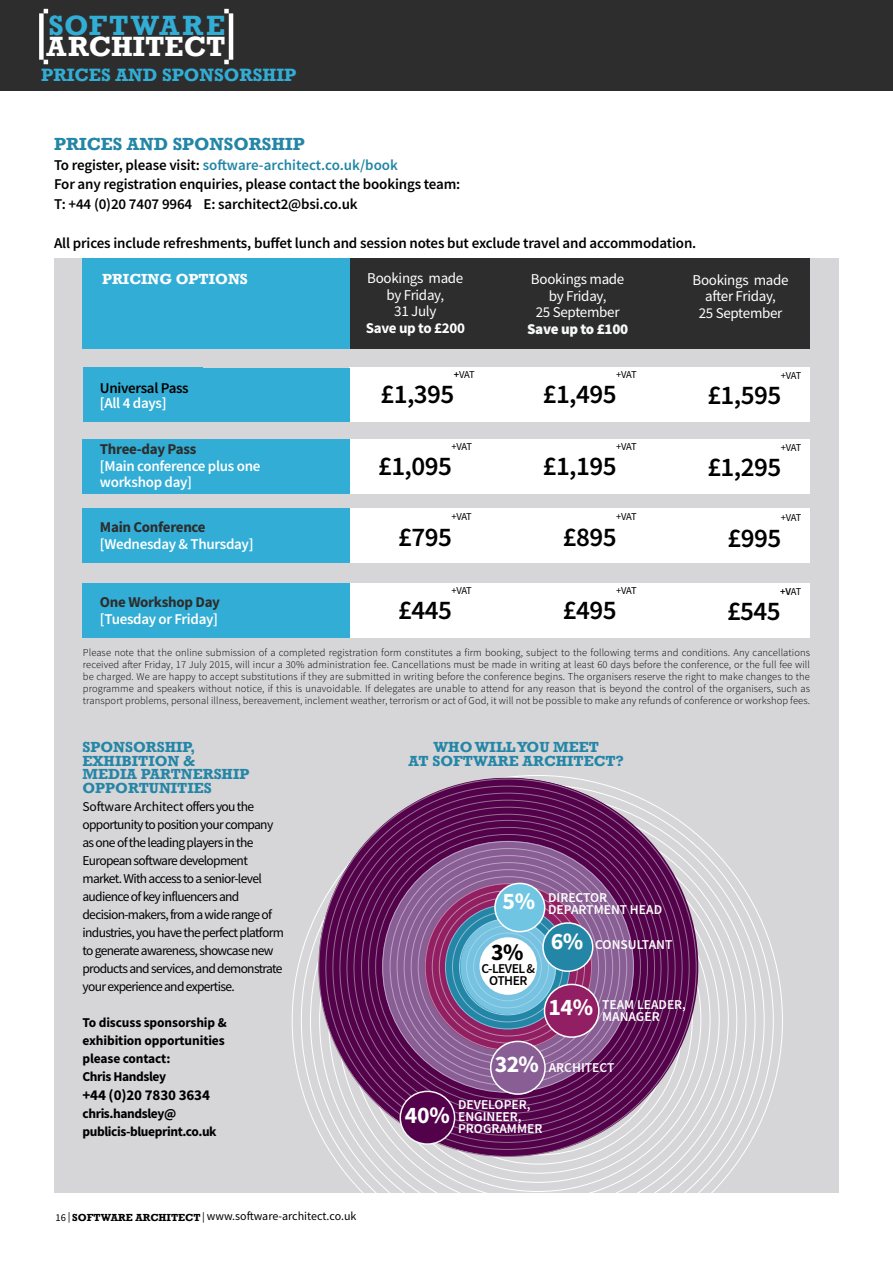
<style>
.page{position:relative;width:893px;height:1263px;background:#fff}
.page>*{position:absolute;margin:0;border:0;box-sizing:border-box;transform-origin:0 0}
.t1{font:700 28.65px "Rockwell";color:#fff}
.t2{font:700 28.65px "Rockwell";letter-spacing:.07em;color:#32add5}
.t3{font:600 27px "Source Sans Pro";letter-spacing:-.02em;color:#000}
.t4{font:700 23.7px "Source Sans Pro";color:#fff}
.t5{font:700 23.7px "Source Sans Pro";color:#000}
.t6{font:700 18.3px "Rockwell";color:#32add5}
.t7{font:700 18px "Rockwell";color:#2386a6}
.t8{font:600 15px/19.5px "Source Sans Pro";letter-spacing:-.01em;color:#000}
.t9{font:15px/16.5px "Source Sans Pro";letter-spacing:-.02em;color:#fff;text-align:center}
.t10{font:700 15px/13.5px "Rockwell";color:#2386a6}
.t11{font:600 15px/16.5px "Source Sans Pro";letter-spacing:-.02em;color:#fff}
.t12{font:700 15px "Source Sans Pro";letter-spacing:-.02em;color:#2d2d2d}
.t13{font:700 15px "Source Sans Pro";letter-spacing:-.01em;color:#000}
.t14{font:700 15px "Rockwell";color:#fff}
.t15{font:700 15px "Source Sans Pro";letter-spacing:-.02em;color:#fff}
.t16{font:900 15px "Source Sans Pro";letter-spacing:-.02em;color:#f6f7f7}
.t17{font:13.5px/18px "Source Sans Pro";letter-spacing:-.05em;color:#000}
.t18{font:600 13.5px/12px "Source Sans Pro";color:#fff}
.t19{font:700 13.5px/18px "Source Sans Pro";letter-spacing:-.01em;color:#000}
.t20{font:700 13.5px/18px "Source Sans Pro";letter-spacing:-.03em;color:#000}
.t21{font:600 13.5px/12px "Source Sans Pro";letter-spacing:-.04em;color:#000;text-align:center}
.t22{font:12px "Source Sans Pro";color:#000}
.t23{font:300 10.5px/12px "Source Sans Pro";letter-spacing:.01em;color:#000;text-align:justify}
.t24{font:10.5px "Source Sans Pro";letter-spacing:-.055em;color:#000}
.t25{font:600 10.5px "Source Sans Pro";color:#000}
.s1{color:#2386a6}
.s2{font-weight:600}
.s3{font-weight:400}
.s4{font-size:10.5px}
.s5{font-family:"Myriad Pro";font-stretch:condensed;font-size:10.5px}
.s6{font-family:"Rockwell";font-weight:700;font-size:10.5px}
</style>
<div class="page">
<div style="left:54px;top:258px;width:785px;height:935px;background:#d6d5d8"></div>
<div style="left:350px;top:439px;width:460px;height:54px;background:#fff"></div>
<div style="left:350px;top:508px;width:460px;height:54px;background:#fff"></div>
<div style="left:350px;top:584px;width:460px;height:54px;background:#fff"></div>
<div style="left:350px;top:367px;width:460px;height:54px;background:#fff"></div>
<div style="left:350px;top:258px;width:460px;height:91px;background:#2d2d2d"></div>
<div style="left:83px;top:368px;width:267px;height:53px;background:#32add5"></div>
<div style="left:83px;top:258px;width:267px;height:91px;background:#32add5"></div>
<div style="left:83px;top:367px;width:119px;height:54px;background:#32add5"></div>
<div style="left:83px;top:508px;width:267px;height:54px;background:#32add5"></div>
<div style="left:83px;top:583px;width:267px;height:54px;background:#32add5"></div>
<div style="left:83px;top:585px;width:201px;height:53px;background:#32add5"></div>
<div style="left:83px;top:439px;width:266px;height:54px;background:#32add5"></div>
<div style="left:0;top:0;width:893px;height:90px;background:#2d2d2d"></div>
<hr style="left:229px;top:13px;width:4px;height:47px;background:#fff">
<svg style="left:224px;top:60px;width:5px;height:4px"></svg>
<svg style="left:224px;top:9px;width:5px;height:4px"></svg>
<div style="left:39px;top:13px;width:5px;height:47px;background:#fff"></div>
<svg style="left:44px;top:60px;width:4px;height:4px"></svg>
<svg style="left:44px;top:9px;width:4px;height:4px"></svg>
<svg style="left:292px;top:775px;width:491px;height:418px"></svg>
<svg style="left:319px;top:778px;width:378px;height:378px;fill:#53014a"></svg>
<svg style="left:382px;top:841px;width:252px;height:251px;fill:#885e94"></svg>
<svg style="left:425px;top:884px;width:167px;height:167px;fill:#921f63"></svg>
<svg style="left:446px;top:905px;width:124px;height:124px;fill:#2386a6"></svg>
<svg style="left:460px;top:918px;width:96px;height:96px;fill:#77c1e1"></svg>
<div style="left:479px;top:937px;width:58px;height:58px;background:#fff;border-radius:50%"></div>
<div style="left:473px;top:933px;width:69px;height:68px;border:1px solid #99d6ea;border-radius:50%"></div>
<div style="left:495px;top:883px;width:50px;height:49px;background:#70c6e2;border-radius:50%"></div>
<div style="left:494px;top:883px;width:51px;height:49px;border:2px solid #fff;border-radius:50%"></div>
<div style="left:543px;top:923px;width:50px;height:48px;background:#2386a6;border-radius:50%"></div>
<div style="left:542px;top:922px;width:52px;height:50px;border:2px solid #fff;border-radius:50%"></div>
<div style="left:544px;top:984px;width:55px;height:53px;background:#921f63;border-radius:50%"></div>
<div style="left:544px;top:984px;width:56px;height:54px;border:2px solid #fff;border-radius:50%"></div>
<div style="left:491px;top:1041px;width:54px;height:53px;background:#885e94;border-radius:50%"></div>
<div style="left:490px;top:1041px;width:56px;height:54px;border:2px solid #fff;border-radius:50%"></div>
<div style="left:400px;top:1091px;width:55px;height:53px;background:#53014a;border-radius:50%"></div>
<div style="left:399px;top:1090px;width:56px;height:55px;border:2px solid #f6f7f7;border-radius:50%"></div>
<h1 class="t2" style="left:49px;top:8px;width:178px">SOFTWARE</h1>
<h1 class="t1" style="left:46px;top:29px;width:181px">ARCHITECT</h1>
<h3 class="t6" style="left:41px;top:64px;width:257px">PRICES AND SPONSORSHIP</h3>
<h3 class="t7" style="left:54px;top:133px;width:252px">PRICES AND SPONSORSHIP</h3>
<h3 class="t8" style="left:54px;top:155px;width:408px">To register, please visit: <span class="s1">software-architect.co.uk/book<br></span>For any registration enquiries, please contact the bookings team:<br>T: +44 (0)20 7407 9964 E: sarchitect2@bsi.co.uk</h3>
<h3 class="t8" style="left:54px;top:233px;width:644px">All prices include refreshments, buffet lunch and session notes but exclude travel and accommodation.</h3>
<h3 class="t14" style="left:102px;top:270px;width:147px">PRICING OPTIONS</h3>
<h3 class="t9" style="left:367px;top:270px;width:98px">Bookings made by Friday,<br>31 July</h3>
<h3 class="t15" style="left:366px;top:317px;width:101px">Save up to £200</h3>
<h3 class="t9" style="left:531px;top:271px;width:95px">Bookings made by Friday,<br>25 September</h3>
<h3 class="t16" style="left:527px;top:318px;width:103px">Save up to £100</h3>
<h3 class="t9" style="left:692px;top:271px;width:98px">Bookings made after Friday,<br>25 September</h3>
<p class="t24" style="left:454px;top:367px;width:22px"><span class="s2">+</span>VAT</p>
<p class="t24" style="left:616px;top:367px;width:22px">+VAT</p>
<p class="t24" style="left:781px;top:369px;width:22px">+VAT</p>
<h3 class="t8" style="left:100px;top:378px;width:90px">U niversal Pass</h3>
<h3 class="t11" style="left:100px;top:394px;width:68px">[All 4 days]</h3>
<h2 class="t3" style="left:380px;top:376px;width:75px">£1,395</h2>
<h2 class="t3" style="left:543px;top:376px;width:75px">£1,495</h2>
<h2 class="t3" style="left:707px;top:378px;width:75px">£1,595</h2>
<h3 class="t12" style="left:100px;top:439px;width:98px">Three-day Pass</h3>
<h3 class="t11" style="left:100px;top:457px;width:162px">[Main conference plus one workshop day]</h3>
<p class="t24" style="left:451px;top:439px;width:22px">+VAT</p>
<h2 class="t3" style="left:378px;top:448px;width:75px">£1,095</h2>
<p class="t24" style="left:616px;top:439px;width:22px">+VAT</p>
<h2 class="t3" style="left:543px;top:448px;width:75px">£1,195</h2>
<p class="t24" style="left:781px;top:441px;width:22px">+VAT</p>
<h2 class="t3" style="left:707px;top:450px;width:75px">£1,295</h2>
<h3 class="t12" style="left:100px;top:517px;width:107px">Main Conference</h3>
<h3 class="t11" style="left:100px;top:535px;width:155px">[Wednesday &amp; Thursday]</h3>
<p class="t24" style="left:451px;top:510px;width:22px">+VAT</p>
<h2 class="t3" style="left:398px;top:519px;width:55px">£795</h2>
<p class="t24" style="left:616px;top:510px;width:22px">+VAT</p>
<h2 class="t3" style="left:563px;top:519px;width:55px">£895</h2>
<p class="t24" style="left:781px;top:511px;width:22px">+VAT</p>
<h2 class="t3" style="left:727px;top:520px;width:55px">£995</h2>
<h3 class="t12" style="left:100px;top:592px;width:122px">One Workshop Day</h3>
<h3 class="t11" style="left:100px;top:610px;width:120px">[Tuesday or Friday]</h3>
<p class="t24" style="left:451px;top:584px;width:22px">+VAT</p>
<h2 class="t3" style="left:398px;top:593px;width:55px">£445</h2>
<p class="t24" style="left:616px;top:584px;width:22px">+VAT</p>
<h2 class="t3" style="left:563px;top:593px;width:55px">£495</h2>
<p class="t25" style="left:780px;top:585px;width:22px">+V<span class="s3">AT</span></p>
<h2 class="t3" style="left:727px;top:594px;width:55px">£545</h2>
<p class="t23" style="left:83px;top:646px;width:729px">Please note that the online submission of a completed registration form constitutes a firm booking, subject to the following terms and conditions. Any cancellations received after Friday, 17 July 2015, will incur a 30% administration fee. Cancellations must be made in writing at least 60 days before the conference, or the full fee will be charged. We are happy to accept substitutions if they are submitted in writing before the conference begins. The organisers reserve the right to make changes to the programme and speakers without notice, if this is unavoidable. If delegates are unable to attend for any reason that is beyond the control of the organisers, such as transport problems, personal illness, bereavement, inclement weather, terrorism or act of God, it will not be possible to make any refunds of conference or workshop fees.</p>
<h3 class="t10" style="left:82px;top:741px;width:168px">SPONSORSHIP,<br>EXHIBITION &amp;<br>MEDIA PARTNERSHIP<br>OPPORTUNITIES</h3>
<p class="t17" style="left:82px;top:797px;width:203px">Software Architect offers you the opportunity to position your company as one of the leading players in the European software development market. With access to a senior-level audience of key influencers and decision-makers, from a wide range of industries, you have the perfect platform to generate awareness, showcase new products and services, and demonstrate your experience and expertise.</p>
<p class="t19" style="left:82px;top:1013px;width:146px">To discuss sponsorship &amp; exhibition opportunities please contact:<br>Chris Handsley</p>
<h3 class="t13" style="left:82px;top:1085px;width:129px">+44 (0)20 7830 3634</h3>
<p class="t20" style="left:82px;top:1105px;width:136px">chris.handsley@ publicis-blueprint.co.uk</p>
<h3 class="t10" style="left:408px;top:741px;width:217px;text-align:center">WHO WILL YOU MEET<br>AT SOFTWARE ARCHITECT?</h3>
<p class="t18" style="left:548px;top:891px;width:107px">di rector departm ent head</p>
<h3 class="t4" style="left:503px;top:885px;width:34px">5%</h3>
<p class="t18" style="left:595px;top:938px;width:79px">consultant</p>
<h3 class="t5" style="left:491px;top:936px;width:34px">3%</h3>
<p class="t21" style="left:481px;top:962px;width:55px">c-level &amp; other</p>
<h3 class="t4" style="left:548px;top:991px;width:46px">14%</h3>
<p class="t18" style="left:602px;top:998px;width:85px">Team leader,<br>Manager</p>
<h3 class="t4" style="left:495px;top:1048px;width:46px">32%</h3>
<p class="t18" style="left:549px;top:1061px;width:67px">architect</p>
<p class="t18" style="left:458px;top:1098px;width:74px">developer, engin eer, programm</p>
<h3 class="t4" style="left:405px;top:1099px;width:47px">40%</h3>
<p class="t18" style="left:527px;top:1122px;width:17px">er</p>
<p class="t22" style="left:55px;top:1209px;width:302px"><span class="s4">16</span> <span class="s5">|</span> <span class="s6">SOFTWARE ARCHITECT</span> <span class="s5">|</span> www.software-architect.co.uk</p>
</div>
